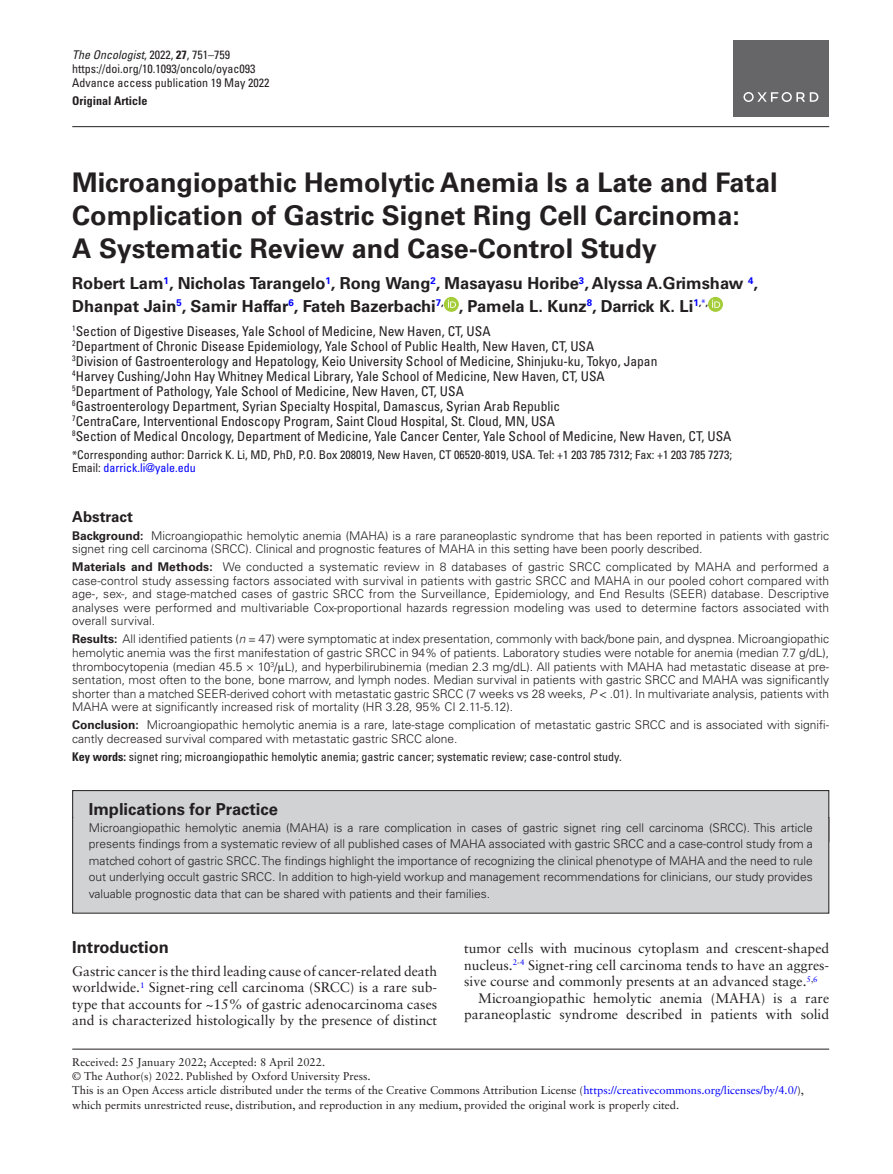
<style>
.page{position:relative;width:893px;height:1174px;background:#fff}
.page>*{position:absolute;margin:0;border:0;box-sizing:border-box;transform-origin:0 0}
.t1{font:700 27px/33px "Univers LT Std";color:#231f20}
.t2{font:700 16.5px/22.5px "Univers LT Std";color:#231f20}
.t3{font:700 15px "Univers LT Std";color:#231f20}
.t4{font:13.8px/16.5px "Sabon LT Std";color:#231f20;text-align:justify}
.t5{font:condensed 13.5px/15px "Univers LT Std";color:#231f20}
.t6{font:300 12px/13.5px "Univers LT Std";color:#231f20;text-align:justify}
.t7{font:condensed 12px/14.2px "Univers LT Std";color:#231f20}
.t8{font:700 condensed 12px "Univers LT Std";color:#231f20}
.t9{font:11.25px/14.2px "Sabon LT Std";color:#231f20}
.s1{font-style:italic}
.s2{font-weight:700}
.s3{font-family:"Myriad Pro";font-stretch:normal}
.s4{color:#00f}
.s5{font-family:"Gandhari Unicode";font-weight:400}
</style>
<div class="page">
<hr style="left:72px;top:126px;width:757px;height:1px;background:#231f20">
<div style="left:733px;top:40px;width:96px;height:76px;background:#666669"></div>
<svg style="left:743px;top:92px;width:75px;height:10px"></svg>
<div style="left:72px;top:790px;width:757px;height:49px;background:#d1d2d4"></div>
<div style="left:72px;top:790px;width:757px;height:52px;border:1px solid #231f20"></div>
<div style="left:72px;top:818px;width:757px;height:95px;background:#d1d2d4"></div>
<div style="left:444px;top:297px;width:15px;height:15px;background:#a5cd3a;border-radius:50%"></div>
<svg style="left:448px;top:300px;width:8px;height:8px"></svg>
<svg style="left:708px;top:297px;width:15px;height:15px"></svg>
<svg style="left:712px;top:300px;width:8px;height:8px"></svg>
<hr style="left:72px;top:1048px;width:757px;height:1px;background:#231f20">
<p class="t7" style="left:72px;top:47px;width:199px"><span class="s1">The Oncologist</span>, 2022, <span class="s2">27</span>, 751–759 https://doi.org/10.1093/oncolo/oyac093<br>Advance access publication 19 May 2022</p>
<p class="t8" style="left:72px;top:93px;width:77px">Original Article</p>
<h1 class="t1" style="left:72px;top:166px;width:707px">Microangiopathic Hemolytic Anemia Is a Late and Fatal<br>Complication of Gastric Signet Ring Cell Carcinoma:<br>A Systematic Review and Case-Control Study</h1>
<h2 class="t2" style="left:72px;top:272px;width:687px">Robert Lam<sup>1</sup>, Nicholas Tarangelo<sup>1</sup>, Rong Wang<sup>2</sup>, Masayasu Horibe<sup>3</sup>, Alyssa A.Grimshaw <sup>4</sup>,<br>Dhanpat Jain<sup>5</sup>, Samir Haffar<sup>6</sup>, Fateh Bazerbachi<sup>7</sup><sup>,</sup> , Pamela L. Kunz<sup>8</sup>, Darrick K. Li<sup>1</sup><sup>,</sup><sup>*</sup><sup>,</sup></h2>
<p class="t5" style="left:72px;top:323px;width:661px"><sup>1</sup>Section of Digestive Diseases, Yale School of Medicine, New Haven, CT, USA<br><sup>2</sup>Department of Chronic Disease Epidemiology, Yale School of Public Health, New Haven, CT, USA<br><sup>3</sup>Division of Gastroenterology and Hepatology, Keio University School of Medicine, Shinjuku-ku, Tokyo, Japan<br><sup>4</sup>Harvey Cushing/John Hay Whitney Medical Library, Yale School of Medicine, New Haven, CT, USA<br><sup>5</sup>Department of Pathology, Yale School of Medicine, New Haven, CT, USA<br><sup>6</sup>Gastroenterology Department, Syrian Specialty Hospital, Damascus, Syrian Arab Republic<br><sup>7</sup>CentraCare, Interventional Endoscopy Program, Saint Cloud Hospital, St. Cloud, MN, USA<br><sup>8</sup>Section of Medical Oncology, Department of Medicine, Yale Cancer Center, Yale School of Medicine, New Haven, CT, USA</p>
<p class="t7" style="left:72px;top:448px;width:661px;line-height:13.5px"><span class="s3">*</span>Corresponding author: Darrick K. Li, MD, PhD, P.O. Box 208019, New Haven, CT 06520-8019, USA. Tel: +1 203 785 7312; Fax: +1 203 785 7273;<br>Email: <span class="s4">darrick.li@yale.edu</span></p>
<p class="t3" style="left:72px;top:508px;width:62px">Abstract</p>
<p class="t6" style="left:72px;top:529px;width:758px"><span class="s2">Background:</span> Microangiopathic hemolytic anemia (MAHA) is a rare paraneoplastic syndrome that has been reported in patients with gastric signet ring cell carcinoma (SRCC). Clinical and prognostic features of MAHA in this setting have been poorly described.</p>
<p class="t6" style="left:72px;top:560px;width:758px"><span class="s2">Materials and Methods:</span> We conducted a systematic review in 8 databases of gastric SRCC complicated by MAHA and performed a case-control study assessing factors associated with survival in patients with gastric SRCC and MAHA in our pooled cohort compared with age-, sex-, and stage-matched cases of gastric SRCC from the Surveillance, Epidemiology, and End Results (SEER) database. Descriptive analyses were performed and multivariable Cox-proportional hazards regression modeling was used to determine factors associated with overall survival.</p>
<p class="t6" style="left:72px;top:632px;width:758px"><span class="s2">Results:</span> All identified patients (<span class="s1">n</span> = 47) were symptomatic at index presentation, commonly with back/bone pain, and dyspnea. Microangiopathic hemolytic anemia was the first manifestation of gastric SRCC in 94% of patients. Laboratory studies were notable for anemia (median 7.7 g/dL), thrombocytopenia (median 45.5 × 10<sup>3</sup>/<span class="s5">μ</span>L), and hyperbilirubinemia (median 2.3 mg/dL). All patients with MAHA had metastatic disease at pre&shy;sentation, most often to the bone, bone marrow, and lymph nodes. Median survival in patients with gastric SRCC and MAHA was significantly shorter than a matched SEER-derived cohort with metastatic gastric SRCC (7 weeks vs 28 weeks, <span class="s1">P</span> &lt; .01). In multivariate analysis, patients with MAHA were at significantly increased risk of mortality (HR 3.28, 95% CI 2.11-5.12).</p>
<p class="t6" style="left:72px;top:718px;width:758px"><span class="s2">Conclusion:</span> Microangiopathic hemolytic anemia is a rare, late-stage complication of metastatic gastric SRCC and is associated with signifi&shy;cantly decreased survival compared with metastatic gastric SRCC alone.</p>
<p class="t7" style="left:72px;top:749px;width:551px"><span class="s2">Key words:</span> signet ring; microangiopathic hemolytic anemia; gastric cancer; systematic review; case-control study.</p>
<h2 class="t2" style="left:89px;top:798px;width:191px">Implications for Practice</h2>
<p class="t6" style="left:89px;top:819px;width:725px;line-height:16.5px">Microangiopathic hemolytic anemia (MAHA) is a rare complication in cases of gastric signet ring cell carcinoma (SRCC). This article presents findings from a systematic review of all published cases of MAHA associated with gastric SRCC and a case-control study from a matched cohort of gastric SRCC. The findings highlight the importance of recognizing the clinical phenotype of MAHA and the need to rule out underlying occult gastric SRCC. In addition to high-yield workup and management recommendations for clinicians, our study provides valuable prognostic data that can be shared with patients and their families.</p>
<h2 class="t2" style="left:72px;top:936px;width:98px">Introduction</h2>
<p class="t4" style="left:72px;top:962px;width:366px">Gastric cancer is the third leading cause of cancer-related death worldwide.<sup>1</sup> Signet-ring cell carcinoma (SRCC) is a rare sub&shy;type that accounts for ~15% of gastric adenocarcinoma cases and is characterized histologically by the presence of distinct</p>
<p class="t4" style="left:464px;top:940px;width:366px">tumor cells with mucinous cytoplasm and crescent-shaped</p>
<p class="t4" style="left:464px;top:956px;width:366px">nucleus.<sup>2</sup><sup>-</sup><sup>4</sup> Signet-ring cell carcinoma tends to have an aggres-</p>
<p class="t4" style="left:464px;top:973px;width:355px">sive course and commonly presents at an advanced stage.<sup>5</sup><sup>,</sup><sup>6</sup></p>
<p class="t4" style="left:478px;top:989px;width:353px">Microangiopathic hemolytic anemia (MAHA) is a rare</p>
<p class="t4" style="left:464px;top:1006px;width:366px">paraneoplastic syndrome described in patients with solid</p>
<p class="t9" style="left:72px;top:1054px;width:733px">Received: 25 January 2022; Accepted: 8 April 2022.<br>© The Author(s) 2022. Published by Oxford University Press.<br>This is an Open Access article distributed under the terms of the Creative Commons Attribution License (<span class="s4">https://creativecommons.org/licenses/by/4.0/</span>), which permits unrestricted reuse, distribution, and reproduction in any medium, provided the original work is properly cited.</p>
</div>
